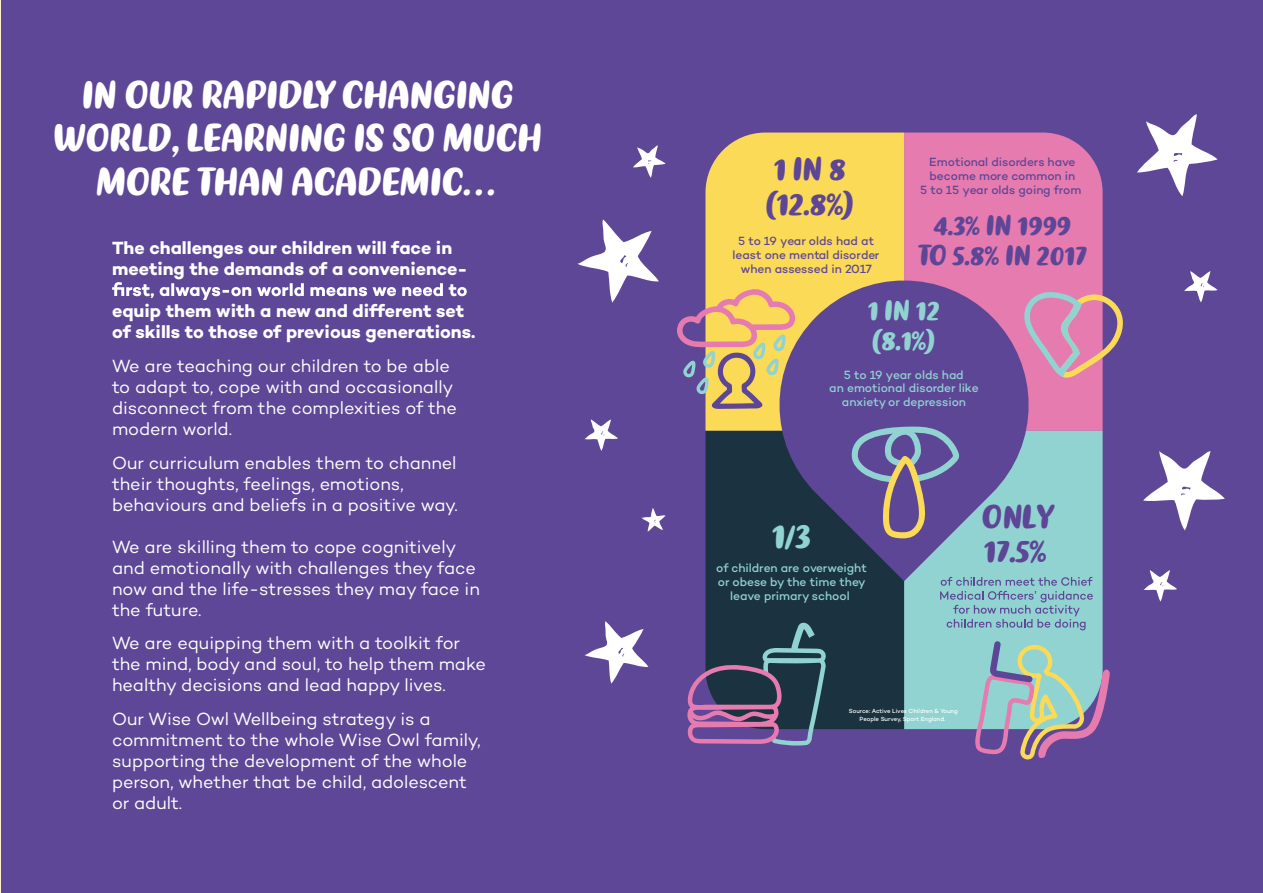
<style>
.page{position:relative;width:1263px;height:893px;background:#fff}
.page>*{position:absolute;margin:0;border:0;box-sizing:border-box;transform-origin:0 0}
.t1{font:36.15px/43.3px "Kathen";letter-spacing:-.025em;color:#fff;text-align:center}
.t2{font:33.6px "Kathen";color:#91d3d1}
.t3{font:30.6px/34.5px "Kathen";color:#5e4696}
.t4{font:26.55px/29.8px "Kathen";color:#5e4696;text-align:center}
.t5{font:26.55px/29.8px "Kathen";color:#91d3d1}
.t6{font:18px/21px "Campton";letter-spacing:-.005em;color:#fff}
.t7{font:700 18px/21px "Campton";color:#fff}
.t8{font:500 12.15px/14px "Campton";color:#5e4696;text-align:center}
.t9{font:500 12.15px/14px "Campton";color:#91d3d1;text-align:center}
.t10{font:500 6px/7.8px "Campton";color:#fff;text-align:center}
</style>
<div class="page">
<div style="left:2px;top:0;width:1261px;height:893px;background:#5e4796"></div>
<div style="left:904px;top:133px;width:198px;height:298px;background:#e67bb0"></div>
<div style="left:705px;top:133px;width:199px;height:298px;background:#fbda58"></div>
<div style="left:904px;top:431px;width:198px;height:298px;background:#91d3d1"></div>
<div style="left:705px;top:431px;width:199px;height:298px;background:#1b3340"></div>
<svg style="left:687px;top:622px;width:139px;height:123px"></svg>
<svg style="left:767px;top:268px;width:274px;height:313px"></svg>
<svg style="left:677px;top:289px;width:118px;height:120px"></svg>
<svg style="left:974px;top:641px;width:136px;height:119px"></svg>
<svg style="left:851px;top:426px;width:108px;height:112px"></svg>
<svg style="left:1022px;top:289px;width:101px;height:90px"></svg>
<svg style="left:940px;top:577px;width:153px;height:53px"></svg>
<svg style="left:1137px;top:114px;width:80px;height:82px"></svg>
<svg style="left:1184px;top:271px;width:33px;height:32px"></svg>
<svg style="left:577px;top:219px;width:82px;height:84px"></svg>
<svg style="left:633px;top:145px;width:33px;height:33px"></svg>
<svg style="left:585px;top:419px;width:33px;height:32px"></svg>
<svg style="left:641px;top:508px;width:25px;height:24px"></svg>
<svg style="left:1143px;top:451px;width:82px;height:79px"></svg>
<svg style="left:1143px;top:570px;width:34px;height:32px"></svg>
<svg style="left:112px;top:282px;width:355px;height:18px"></svg>
<svg style="left:584px;top:621px;width:64px;height:63px"></svg>
<h1 class="t1" style="left:53px;top:73px;width:491px">IN OUR RAPIDLY CHANGING<br>WORLD, LEARNING IS SO MUCH<br>MORE THAN ACADEMIC…</h1>
<p class="t7" style="left:112px;top:237px;width:357px">The challenges our children will face in meeting the demands of a convenience-</p>
<p class="t7" style="left:112px;top:300px;width:365px">equip them with a new and different set of skills to those of previous generations.</p>
<p class="t6" style="left:112px;top:355px;width:346px">We are teaching our children to be able to adapt to, cope with and occasionally disconnect from the complexities of the modern world.</p>
<p class="t6" style="left:112px;top:451px;width:347px">Our curriculum enables them to channel their thoughts, feelings, emotions, behaviours and beliefs in a positive way.</p>
<p class="t6" style="left:112px;top:535px;width:369px">We are skilling them to cope cognitively and emotionally with challenges they face now and the life-stresses they may face in the future.</p>
<p class="t6" style="left:112px;top:632px;width:375px">We are equipping them with a toolkit for the mind, body and soul, to help them make healthy decisions and lead happy lives.</p>
<p class="t6" style="left:112px;top:708px;width:370px">Our Wise Owl Wellbeing strategy is a commitment to the whole Wise Owl family, supporting the development of the whole person, whether that be child, adolescent or adult.</p>
<h3 class="t3" style="left:765px;top:152px;width:90px">1 IN 8 (12.8%)</h3>
<p class="t8" style="left:920px;top:155px;width:163px">Emotional disorders have become more common in<br>5 to 15 year olds going from</p>
<h3 class="t4" style="left:918px;top:211px;width:171px">4.3% IN 1999<br>TO 5.8% IN 2017</h3>
<p class="t8" style="left:732px;top:234px;width:148px">5 to 19 year olds had at least one mental disorder when assessed in 2017</p>
<h3 class="t5" style="left:868px;top:296px;width:73px">1 IN 12 (8.1%)</h3>
<p class="t9" style="left:829px;top:367px;width:151px">5 to 19 year olds had<br>an emotional disorder like anxiety or depression</p>
<h2 class="t2" style="left:772px;top:517px;width:41px">1/3</h2>
<p class="t9" style="left:716px;top:560px;width:152px">of children are overweight or obese by the time they leave primary school</p>
<h3 class="t3" style="left:982px;top:500px;width:73px">ONLY<br>17.5%</h3>
<p class="t10" style="left:849px;top:707px;width:111px">Source: Active Lives Children &amp; Young<br>People Survey, Sport England.</p>
</div>
